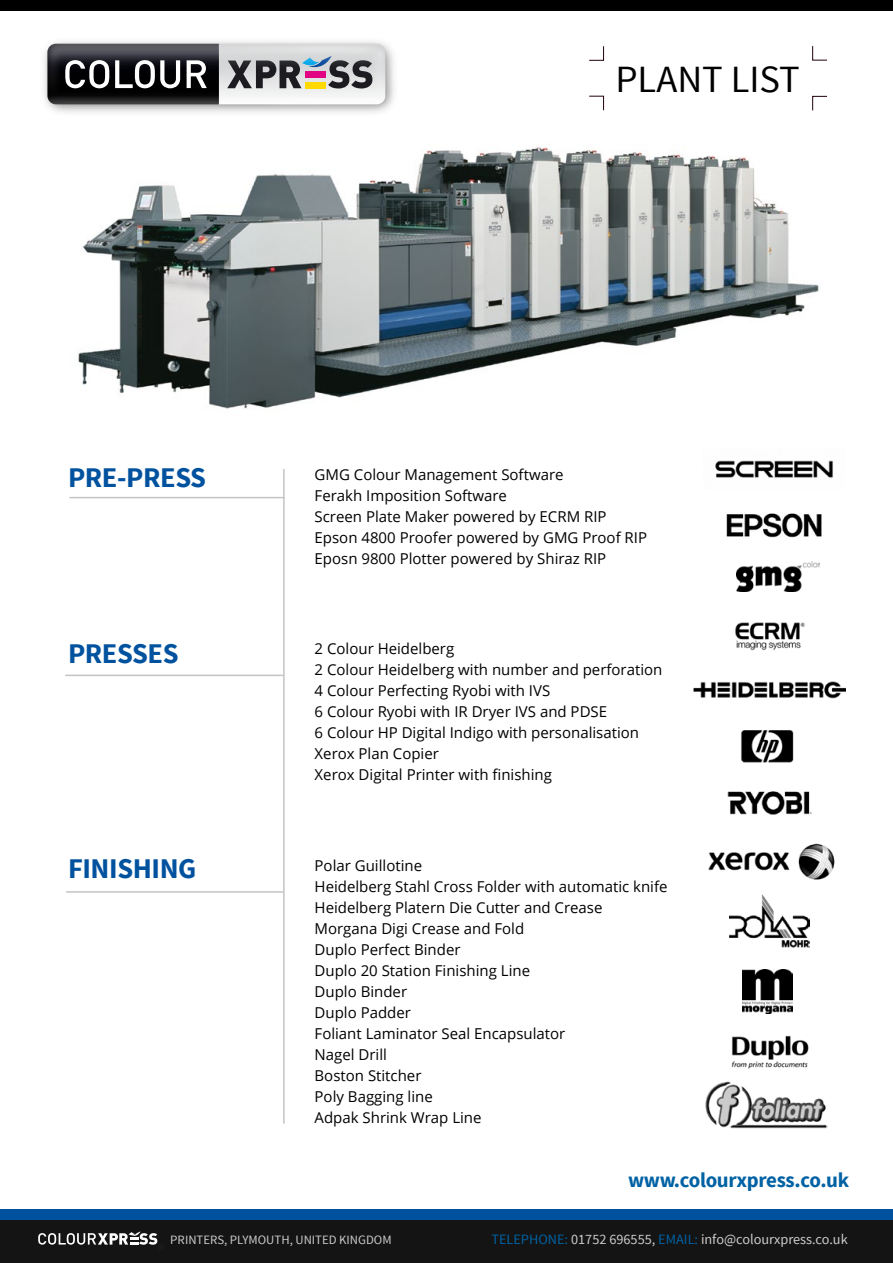
<style>
.page{position:relative;width:893px;height:1263px;background:#fff}
.page>*{position:absolute;margin:0;border:0;box-sizing:border-box;transform-origin:0 0}
.t1{font:38.55px "Source Sans Pro";color:#000}
.t2{font:700 28.5px "Source Sans Pro";letter-spacing:-.015em;color:#00529f}
.t3{font:700 20.85px "Source Sans Pro";letter-spacing:-.015em;color:#0062a4}
.t4{font:15px/21px "Open Sans";color:#000}
.t5{font:14.25px "Source Sans Pro";color:#ccc}
.t6{font:12.75px "Source Sans Pro";color:#ccc}
.s1{color:#0062a4}
</style>
<div class="page">
<img style="left:109px;top:10px;width:331px;height:103px">
<img style="left:109px;top:44px;width:56px;height:60px">
<img style="left:165px;top:10px;width:159px;height:95px">
<img style="left:174px;top:45px;width:150px;height:68px">
<img style="left:324px;top:10px;width:111px;height:103px">
<img style="left:0;top:10px;width:109px;height:103px">
<img style="left:78px;top:147px;width:741px;height:262px">
<svg style="left:589px;top:46px;width:15px;height:15px"></svg>
<svg style="left:812px;top:46px;width:15px;height:15px"></svg>
<svg style="left:589px;top:95px;width:15px;height:16px"></svg>
<svg style="left:812px;top:95px;width:15px;height:16px"></svg>
<div style="left:0;top:0;width:893px;height:10px;background:#000"></div>
<div style="left:0;top:1217px;width:893px;height:46px;background:#141414"></div>
<svg style="left:38px;top:1233px;width:68px;height:12px"></svg>
<img style="left:106px;top:1219px;width:109px;height:26px">
<img style="left:741px;top:730px;width:53px;height:33px">
<img style="left:742px;top:969px;width:50px;height:44px">
<img style="left:729px;top:894px;width:81px;height:54px">
<img style="left:736px;top:562px;width:84px;height:30px">
<img style="left:726px;top:513px;width:96px;height:25px">
<img style="left:715px;top:460px;width:118px;height:18px">
<img style="left:735px;top:622px;width:70px;height:29px">
<img style="left:694px;top:681px;width:151px;height:18px">
<img style="left:727px;top:791px;width:85px;height:24px">
<img style="left:708px;top:843px;width:127px;height:37px">
<img style="left:731px;top:1035px;width:78px;height:34px">
<img style="left:705px;top:1081px;width:122px;height:47px">
<hr style="left:69px;top:497px;width:216px;height:1px;background:#c4c4c4">
<hr style="left:65px;top:675px;width:218px;height:1px;background:#c4c4c4">
<hr style="left:66px;top:891px;width:217px;height:2px;background:#c4c4c4">
<hr style="left:283px;top:469px;width:2px;height:654px;background:#c4c4c4">
<div style="left:0;top:1209px;width:893px;height:10px;background:#00529f"></div>
<h1 class="t1" style="left:615px;top:55px;width:186px">PLANT LIST</h1>
<h2 class="t2" style="left:68px;top:459px;width:140px">PRE-PRESS</h2>
<p class="t4" style="left:315px;top:463px;width:334px">GMG Colour Management Software<br>Ferakh Imposition Software<br>Screen Plate Maker powered by ECRM RIP Epson 4800 Proofer powered by GMG Proof RIP Eposn 9800 Plotter powered by Shiraz RIP</p>
<h2 class="t2" style="left:68px;top:635px;width:112px">PRESSES</h2>
<p class="t4" style="left:315px;top:637px;width:349px">2 Colour Heidelberg<br>2 Colour Heidelberg with number and perforation 4 Colour Perfecting Ryobi with IVS<br>6 Colour Ryobi with IR Dryer IVS and PDSE<br>6 Colour HP Digital Indigo with personalisation Xerox Plan Copier<br>Xerox Digital Printer with finishing</p>
<h2 class="t2" style="left:68px;top:850px;width:130px">FINISHING</h2>
<p class="t4" style="left:315px;top:854px;width:354px">Polar Guillotine<br>Heidelberg Stahl Cross Folder with automatic knife<br>Heidelberg Platern Die Cutter and Crease<br>Morgana Digi Crease and Fold<br>Duplo Perfect Binder<br>Duplo 20 Station Finishing Line<br>Duplo Binder<br>Duplo Padder<br>Foliant Laminator Seal Encapsulator<br>Nagel Drill<br>Boston Stitcher<br>Poly Bagging line<br>Adpak Shrink Wrap Line</p>
<h3 class="t3" style="left:628px;top:1167px;width:223px">www.colourxpress.co.uk</h3>
<p class="t6" style="left:170px;top:1231px;width:223px">PRINTERS, PLYMOUTH, UNITED KINGDOM</p>
<p class="t5" style="left:491px;top:1230px;width:358px"><span class="s1">TELEPHONE:</span> 01752 696555, <span class="s1">EMAIL:</span> info@colourxpress.co.uk</p>
</div>
